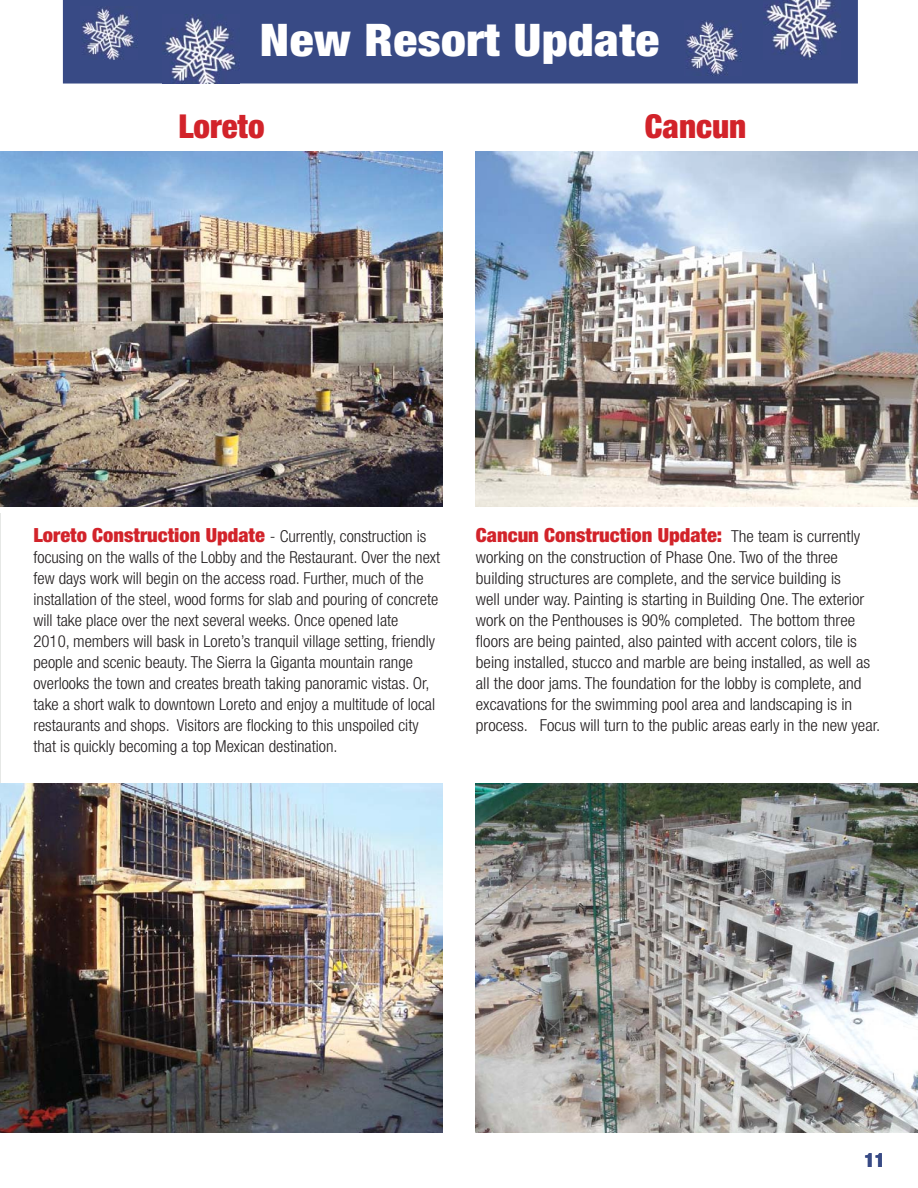
<style>
.page{position:relative;width:918px;height:1188px;background:#fff}
.page>*{position:absolute;margin:0;border:0;box-sizing:border-box;transform-origin:0 0}
.t1{font:900 condensed 45px "Helvetica Neue LT Std";letter-spacing:.01em;color:#fff;scale:1.1 1}
.t2{font:900 condensed 33px "Helvetica Neue LT Std";color:#d2232a}
.t3{font:900 condensed 19.5px "Helvetica Neue LT Std";color:#d2232a;scale:1.05 1}
.t4{font:900 condensed 19.5px "Helvetica Neue LT Std";color:#384a85}
.t5{font:300 condensed 16.5px/21px "Helvetica Neue LT Std";color:#231f20;scale:1.05 1}
.s1{font-weight:900;font-size:19.5px;color:#d2232a}
.s2{font-weight:300;font-size:16.5px;color:#231f20}
</style>
<div class="page">
<img style="left:0;top:152px;width:443px;height:355px">
<img style="left:476px;top:152px;width:442px;height:355px">
<img style="left:0;top:783px;width:443px;height:349px">
<img style="left:476px;top:783px;width:442px;height:349px">
<div style="left:63px;top:0;width:795px;height:84px;background:#384a85"></div>
<img style="left:80px;top:6px;width:57px;height:54px">
<img style="left:162px;top:14px;width:77px;height:69px">
<img style="left:685px;top:20px;width:57px;height:55px">
<img style="left:764px;top:0;width:77px;height:60px">
<h1 class="t1" style="left:260px;top:24px;width:365px">New Resort Update</h1>
<h2 class="t2" style="left:178px;top:115px;width:88px">Loreto</h2>
<h2 class="t2" style="left:645px;top:115px;width:103px">Cancun</h2>
<p class="t5" style="left:33px;top:528px;width:389px"><span class="s1">Loreto Construction Update</span> - Currently, construction is focusing on the walls of the Lobby and the Restaurant. Over the next few days work will begin on the access road. Further, much of the installation of the steel, wood forms for slab and pouring of concrete will take place over the next several weeks. Once opened late<br>2010, members will bask in Loreto’s tranquil village setting, friendly people and scenic beauty. The Sierra la Giganta mountain range overlooks the town and creates breath taking panoramic vistas. Or, take a short walk to downtown Loreto and enjoy a multitude of local restaurants and shops. Visitors are flocking to this unspoiled city that is quickly becoming a top Mexican destination.</p>
<p class="t3" style="left:476px;top:529px;width:368px">Cancun Construction Update: <span class="s2">The team is currently</span></p>
<p class="t5" style="left:476px;top:549px;width:387px">working on the construction of Phase One. Two of the three building structures are complete, and the service building is<br>well under way. Painting is starting in Building One. The exterior work on the Penthouses is 90% completed. The bottom three floors are being painted, also painted with accent colors, tile is being installed, stucco and marble are being installed, as well as all the door jams. The foundation for the lobby is complete, and excavations for the swimming pool area and landscaping is in process. Focus will turn to the public areas early in the new year.</p>
<p class="t4" style="left:865px;top:1153px;width:22px">11</p>
</div>
